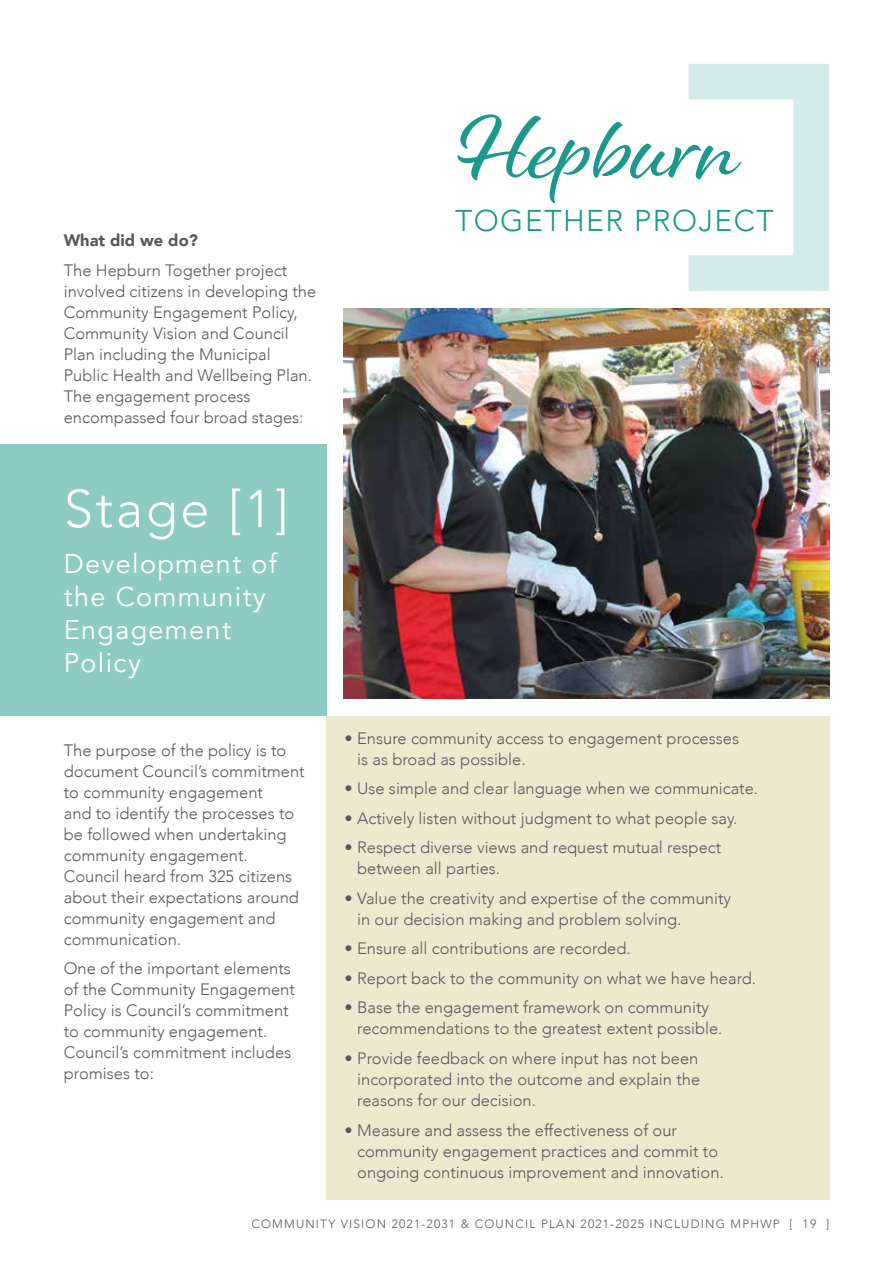
<style>
.page{position:relative;width:893px;height:1263px;background:#fff}
.page>*{position:absolute;margin:0;border:0;box-sizing:border-box;transform-origin:0 0}
.t1{font:94.95px "Alisha";color:#1d988c}
.t2{font:300 52.5px "Avenir";letter-spacing:.05em;color:#fff}
.t3{font:300 30px "Avenir";letter-spacing:.05em;color:#1d988c}
.t4{font:27px/33px "Avenir";letter-spacing:.05em;color:#fff}
.t5{font:300 16.5px/21px "Avenir";color:#58595b}
.t6{font:900 16.5px "Avenir";color:#58595b}
.t7{font:300 12px "Avenir";letter-spacing:.1em;color:#58595b}
</style>
<div class="page">
<div style="left:326px;top:716px;width:503px;height:483px;background:#eee8cf"></div>
<div style="left:0;top:444px;width:326px;height:272px;background:#8ecbc5"></div>
<svg style="left:689px;top:64px;width:140px;height:227px"></svg>
<img style="left:343px;top:308px;width:486px;height:391px">
<p class="t6" style="left:64px;top:226px;width:136px">What did we do?</p>
<p class="t5" style="left:64px;top:259px;width:254px">The Hepburn Together project involved citizens in developing the<br>Community Engagement Policy,<br>Community Vision and Council<br>Plan including the Municipal<br>Public Health and Wellbeing Plan.<br>The engagement process encompassed four broad stages:</p>
<h2 class="t2" style="left:64px;top:478px;width:226px">Stage [1]</h2>
<h3 class="t4" style="left:64px;top:547px;width:215px">Development of the Community<br>Engagement<br>Policy</h3>
<p class="t5" style="left:64px;top:740px;width:242px">The purpose of the policy is to document Council’s commitment to community engagement<br>and to identify the processes to be followed when undertaking community engagement.<br>Council heard from 325 citizens about their expectations around community engagement and communication.</p>
<p class="t5" style="left:64px;top:958px;width:233px">One of the important elements of the Community Engagement<br>Policy is Council’s commitment to community engagement.<br>Council’s commitment includes promises to:</p>
<h1 class="t1" style="left:455px;top:91px;width:287px">Hepburn</h1>
<h3 class="t3" style="left:455px;top:202px;width:320px">TOGETHER PROJECT</h3>
<p class="t5" style="left:357px;top:728px;width:383px;text-indent:-13px">• Ensure community access to engagement processes is as broad as possible.</p>
<p class="t5" style="left:344px;top:778px;width:415px">• Use simple and clear language when we communicate.</p>
<p class="t5" style="left:344px;top:808px;width:395px">• Actively listen without judgment to what people say.</p>
<p class="t5" style="left:357px;top:837px;width:366px;text-indent:-13px">• Respect diverse views and request mutual respect between all parties.</p>
<p class="t5" style="left:357px;top:888px;width:375px;text-indent:-13px">• Value the creativity and expertise of the community in our decision making and problem solving.</p>
<p class="t5" style="left:344px;top:938px;width:288px">• Ensure all contributions are recorded.</p>
<p class="t5" style="left:344px;top:968px;width:413px">• Report back to the community on what we have heard.</p>
<p class="t5" style="left:357px;top:997px;width:367px;text-indent:-13px">• Base the engagement framework on community recommendations to the greatest extent possible.</p>
<p class="t5" style="left:357px;top:1048px;width:345px;text-align:justify;text-indent:-13px">• Provide feedback on where input has not been incorporated into the outcome and explain the reasons for our decision.</p>
<p class="t5" style="left:357px;top:1119px;width:368px;text-indent:-13px">• Measure and assess the effectiveness of our community engagement practices and commit to ongoing continuous improvement and innovation.</p>
<p class="t7" style="left:251px;top:1217px;width:579px">COMMUNITY VISION 2021-2031 &amp; COUNCIL PLAN 2021-2025 INCLUDING MPHWP [ 19 ]</p>
</div>
